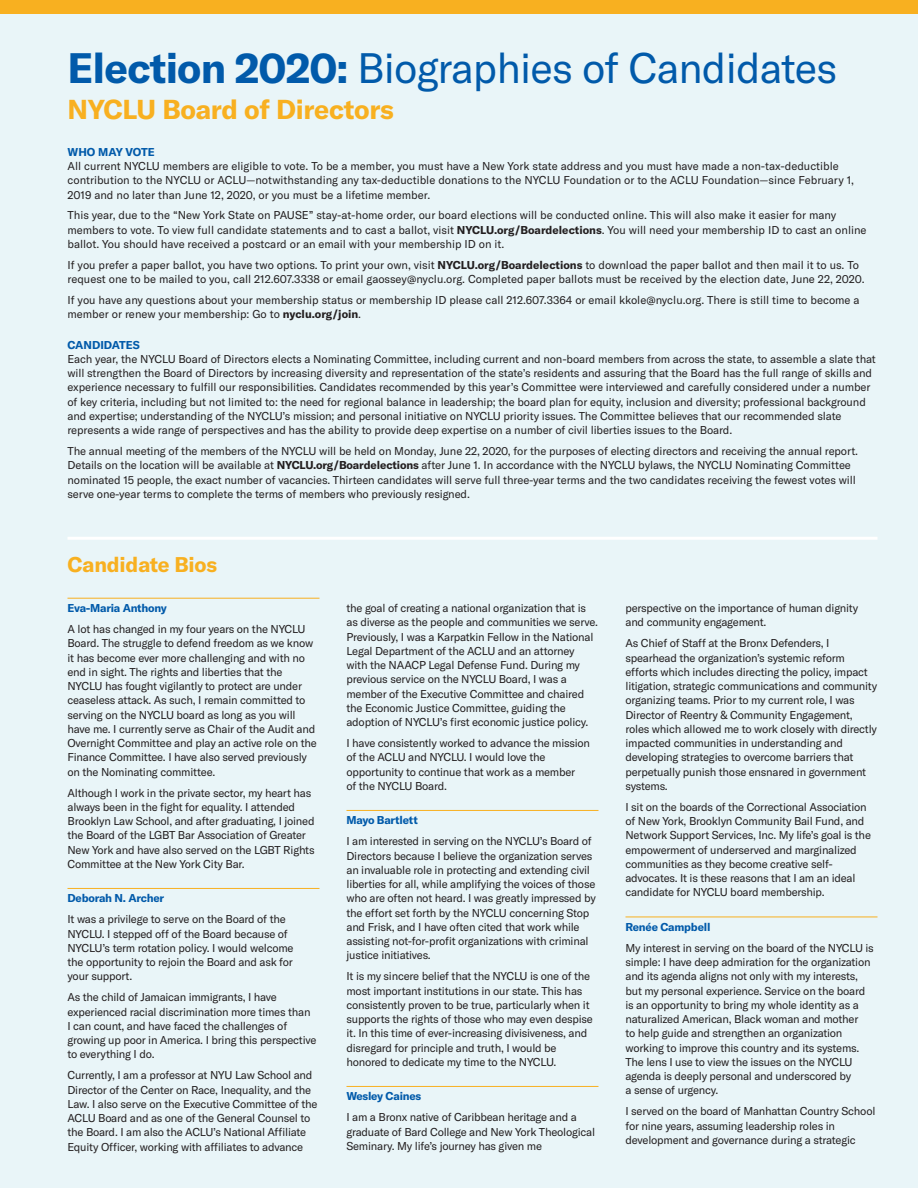
<style>
.page{position:relative;width:918px;height:1188px;background:#e9f5f8}
.page>*{position:absolute;margin:0;border:0;box-sizing:border-box;transform-origin:0 0}
.t1{font:42px "GT America";letter-spacing:-.02em;color:#015aaa}
.t2{font:700 27px "GT America";letter-spacing:-.015em;color:#f8b020}
.t3{font:700 21px "GT America";letter-spacing:-.01em;color:#f8b020}
.t4{font:11.25px/14.2px "GT America";letter-spacing:-.02em;color:#231f20}
.t5{font:11.25px/14.2px "GT America";color:#231f20}
.t6{font:700 11.25px "GT America";letter-spacing:-.02em;color:#015aaa}
.t7{font:700 11.25px "GT America";color:#015aaa}
.s1{font-weight:700}
.s2{font-weight:700;color:#015aaa}
</style>
<div class="page">
<div style="left:0;top:0;width:918px;height:14px;background:#f8b020"></div>
<hr style="left:68px;top:598px;width:252px;height:1px;background:#f8b020">
<hr style="left:68px;top:888px;width:252px;height:1px;background:#f8b020">
<hr style="left:346px;top:810px;width:252px;height:1px;background:#f8b020">
<hr style="left:346px;top:1086px;width:252px;height:1px;background:#f8b020">
<hr style="left:626px;top:917px;width:252px;height:1px;background:#f8b020">
<hr style="left:68px;top:537px;width:810px;height:3px;background:#fff">
<p class="t1" style="left:68px;top:44px;width:771px"><span class="s1">Election 2020:</span> Biographies of Candidates</p>
<p class="t2" style="left:68px;top:93px;width:328px">NYCLU Board of Directors</p>
<p class="t5" style="left:68px;top:145px;width:788px"><span class="s2">WHO MAY VOTE<br></span>All current NYCLU members are eligible to vote. To be a member, you must have a New York state address and you must have made a non-tax-deductible contribution to the NYCLU or ACLU—notwithstanding any tax-deductible donations to the NYCLU Foundation or to the ACLU Foundation—since February 1, 2019 and no later than June 12, 2020, or you must be a lifetime member.</p>
<p class="t5" style="left:68px;top:208px;width:801px">This year, due to the “New York State on PAUSE” stay-at-home order, our board elections will be conducted online. This will also make it easier for many members to vote. To view full candidate statements and to cast a ballot, visit <span class="s1">NYCLU.org/Boardelections</span>. You will need your membership ID to cast an online</p>
<p class="t5" style="left:68px;top:237px;width:438px">ballot. You should have received a postcard or an email with your membership ID on it.</p>
<p class="t5" style="left:68px;top:258px;width:799px">If you prefer a paper ballot, you have two options. To print your own, visit <span class="s1">NYCLU.org/Boardelections</span> to download the paper ballot and then mail it to us. To request one to be mailed to you, call 212.607.3338 or email gaossey@nyclu.org. Completed paper ballots must be received by the election date, June 22, 2020.</p>
<p class="t5" style="left:68px;top:293px;width:794px">If you have any questions about your membership status or membership ID please call 212.607.3364 or email kkole@nyclu.org. There is still time to become a member or renew your membership: Go to <span class="s1">nyclu.org/join</span>.</p>
<p class="t7" style="left:68px;top:338px;width:74px">CANDIDATES</p>
<p class="t4" style="left:68px;top:352px;width:810px">Each year, the NYCLU Board of Directors elects a Nominating Committee, including current and non-board members from across the state, to assemble a slate that will strengthen the Board of Directors by increasing diversity and representation of the state’s residents and assuring that the Board has the full range of skills and experience necessary to fulfill our responsibilities. Candidates recommended by this year’s Committee were interviewed and carefully considered under a number of key criteria, including but not limited to: the need for regional balance in leadership; the board plan for equity, inclusion and diversity; professional background and expertise; understanding of the NYCLU’s mission; and personal initiative on NYCLU priority issues. The Committee believes that our recommended slate represents a wide range of perspectives and has the ability to provide deep expertise on a number of civil liberties issues to the Board.</p>
<p class="t4" style="left:68px;top:444px;width:792px">The annual meeting of the members of the NYCLU will be held on Monday, June 22, 2020, for the purposes of electing directors and receiving the annual report.<br>Details on the location will be available at <span class="s1">NYCLU.org/Boardelections</span> after June 1. In accordance with the NYCLU bylaws, the NYCLU Nominating Committee nominated 15 people, the exact number of vacancies. Thirteen candidates will serve full three-year terms and the two candidates receiving the fewest votes will serve one-year terms to complete the terms of members who previously resigned.</p>
<p class="t3" style="left:68px;top:551px;width:151px">Candidate Bios</p>
<p class="t6" style="left:68px;top:601px;width:101px">Eva-Maria Anthony</p>
<p class="t4" style="left:68px;top:622px;width:251px">A lot has changed in my four years on the NYCLU Board. The struggle to defend freedom as we know it has become ever more challenging and with no end in sight. The rights and liberties that the NYCLU has fought vigilantly to protect are under ceaseless attack. As such, I remain committed to serving on the NYCLU board as long as you will have me. I currently serve as Chair of the Audit and Overnight Committee and play an active role on the Finance Committee. I have also served previously on the Nominating committee.</p>
<p class="t4" style="left:68px;top:785px;width:249px">Although I work in the private sector, my heart has always been in the fight for equality. I attended Brooklyn Law School, and after graduating, I joined the Board of the LGBT Bar Association of Greater New York and have also served on the LGBT Rights Committee at the New York City Bar.</p>
<p class="t6" style="left:68px;top:891px;width:98px">Deborah N. Archer</p>
<p class="t4" style="left:68px;top:912px;width:228px">It was a privilege to serve on the Board of the NYCLU. I stepped off of the Board because of NYCLU’s term rotation policy. I would welcome the opportunity to rejoin the Board and ask for your support.</p>
<p class="t4" style="left:68px;top:990px;width:250px">As the child of Jamaican immigrants, I have experienced racial discrimination more times than I can count, and have faced the challenges of growing up poor in America. I bring this perspective to everything I do.</p>
<p class="t4" style="left:68px;top:1068px;width:252px">Currently, I am a professor at NYU Law School and Director of the Center on Race, Inequality, and the Law. I also serve on the Executive Committee of the ACLU Board and as one of the General Counsel to the Board. I am also the ACLU’s National Affiliate Equity Officer, working with affiliates to advance</p>
<p class="t4" style="left:346px;top:601px;width:253px">the goal of creating a national organization that is as diverse as the people and communities we serve.<br>Previously, I was a Karpatkin Fellow in the National Legal Department of the ACLU and an attorney with the NAACP Legal Defense Fund. During my previous service on the NYCLU Board, I was a member of the Executive Committee and chaired the Economic Justice Committee, guiding the adoption of NYCLU’s first economic justice policy.</p>
<p class="t4" style="left:346px;top:736px;width:245px">I have consistently worked to advance the mission of the ACLU and NYCLU. I would love the opportunity to continue that work as a member<br>of the NYCLU Board.</p>
<p class="t6" style="left:346px;top:813px;width:73px">Mayo Bartlett</p>
<p class="t4" style="left:346px;top:834px;width:251px">I am interested in serving on the NYCLU’s Board of Directors because I believe the organization serves an invaluable role in protecting and extending civil liberties for all, while amplifying the voices of those who are often not heard. I was greatly impressed by the effort set forth by the NYCLU concerning Stop and Frisk, and I have often cited that work while assisting not-for-profit organizations with criminal justice initiatives.</p>
<p class="t4" style="left:346px;top:969px;width:248px">It is my sincere belief that the NYCLU is one of the most important institutions in our state. This has consistently proven to be true, particularly when it supports the rights of those who may even despise it. In this time of ever-increasing divisiveness, and disregard for principle and truth, I would be honored to dedicate my time to the NYCLU.</p>
<p class="t6" style="left:346px;top:1089px;width:76px">Wesley Caines</p>
<p class="t4" style="left:346px;top:1110px;width:250px">I am a Bronx native of Caribbean heritage and a graduate of Bard College and New York Theological<br>Seminary. My life’s journey has given me</p>
<p class="t4" style="left:626px;top:601px;width:234px">perspective on the importance of human dignity and community engagement.</p>
<p class="t4" style="left:626px;top:636px;width:253px">As Chief of Staff at the Bronx Defenders, I spearhead the organization’s systemic reform efforts which includes directing the policy, impact litigation, strategic communications and community organizing teams. Prior to my current role, I was Director of Reentry &amp; Community Engagement, roles which allowed me to work closely with directly impacted communities in understanding and developing strategies to overcome barriers that perpetually punish those ensnared in government systems.</p>
<p class="t4" style="left:626px;top:800px;width:247px">I sit on the boards of the Correctional Association of New York, Brooklyn Community Bail Fund, and Network Support Services, Inc. My life’s goal is the empowerment of underserved and marginalized communities as they become creative self&shy;advocates. It is these reasons that I am an ideal candidate for NYCLU board membership.</p>
<p class="t6" style="left:626px;top:920px;width:86px">Renée Campbell</p>
<p class="t4" style="left:626px;top:941px;width:250px">My interest in serving on the board of the NYCLU is simple: I have deep admiration for the organization and its agenda aligns not only with my interests, but my personal experience. Service on the board is an opportunity to bring my whole identity as a naturalized American, Black woman and mother<br>to help guide and strengthen an organization working to improve this country and its systems.<br>The lens I use to view the issues on the NYCLU agenda is deeply personal and underscored by<br>a sense of urgency.</p>
<p class="t4" style="left:626px;top:1104px;width:251px">I served on the board of Manhattan Country School for nine years, assuming leadership roles in development and governance during a strategic</p>
</div>
